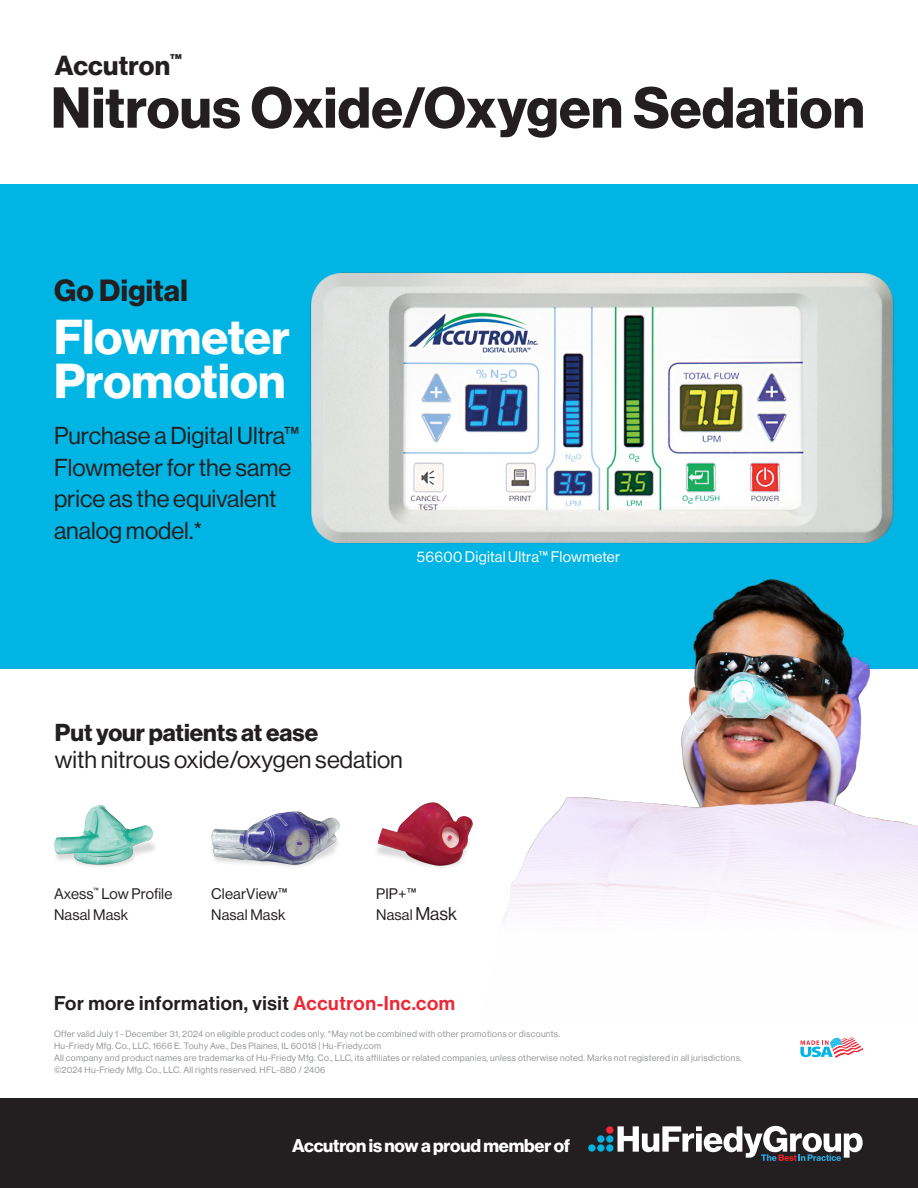
<style>
.page{position:relative;width:918px;height:1188px;background:#fff}
.page>*{position:absolute;margin:0;border:0;box-sizing:border-box;transform-origin:0 0}
.t1{font:56.55px "N Haas Grotesk DS Pro 75 Bd";letter-spacing:.005em;color:#231f20}
.t2{font:48px/43.5px "N Haas Grotesk DS Pro 75 Bd";letter-spacing:.005em;color:#fff}
.t3{font:30px "N Haas Grotesk DS Pro 75 Bd";letter-spacing:.01em;color:#231f20}
.t4{font:27px "N Haas Grotesk DS Pro 75 Bd";letter-spacing:.01em;color:#231f20}
.t5{font:24px/31.5px "N Haas Grotesk DS Pro 55 Rg";color:#231f20}
.Legal_Copy{font:19.5px "N Haas Grotesk DS Pro 65 Md";letter-spacing:.03em;color:#231f20}
.t6{font:18px "N Haas Grotesk DS Pro 75 Bd";letter-spacing:-.01em;color:#fff}
.t7{font:15px/21px "N Haas Grotesk DS Pro 55 Rg";letter-spacing:.01em;color:#231f20}
.t8{font:15px "N Haas Grotesk DS Pro 55 Rg";letter-spacing:.015em;color:#fff}
.Legal_Copy-2{font:9px/12px "N Haas Grotesk DS Pro 55 Rg";letter-spacing:.03em;color:#939598}
.s1{font-family:"N Haas Grotesk DS Pro 75 Bd"}
.s2{font-size:18px}
.s3{color:#ed2736}
</style>
<div class="page">
<div style="left:0;top:184px;width:918px;height:485px;background:#00b4e3"></div>
<img style="left:310px;top:272px;width:584px;height:272px">
<img style="left:54px;top:805px;width:101px;height:62px">
<img style="left:211px;top:811px;width:129px;height:56px">
<img style="left:377px;top:802px;width:83px;height:65px">
<div style="left:0;top:1098px;width:918px;height:90px;background:#231f20"></div>
<div style="left:606px;top:1144px;width:8px;height:8px;background:#00b3e3;border-radius:50%"></div>
<div style="left:606px;top:1135px;width:8px;height:8px;background:#00b3e3;border-radius:50%"></div>
<div style="left:597px;top:1144px;width:8px;height:8px;background:#00b3e3;border-radius:50%"></div>
<div style="left:588px;top:1144px;width:8px;height:8px;background:#00b3e3;border-radius:50%"></div>
<div style="left:597px;top:1135px;width:8px;height:8px;background:#00b3e3;border-radius:50%"></div>
<div style="left:606px;top:1126px;width:8px;height:8px;background:#f72735;border-radius:50%"></div>
<svg style="left:618px;top:1126px;width:245px;height:35px"></svg>
<img style="left:460px;top:579px;width:458px;height:345px">
<svg style="left:800px;top:1037px;width:64px;height:21px"></svg>
<p class="t4" style="left:55px;top:49px;width:129px">Accutron<sup>™</sup></p>
<p class="t1" style="left:51px;top:75px;width:815px">Nitrous Oxide/Oxygen Sedation</p>
<p class="t3" style="left:54px;top:273px;width:135px">Go Digital</p>
<p class="t2" style="left:54px;top:317px;width:237px">Flowmeter<br>Promotion</p>
<p class="t5" style="left:54px;top:420px;width:247px">Purchase a Digital Ultra™<br>Flowmeter for the same price as the equivalent analog model.*</p>
<p class="t8" style="left:417px;top:548px;width:205px">56600 Digital Ultra™ Flowmeter</p>
<p class="t5" style="left:55px;top:720px;width:350px;line-height:27px"><span class="s1">Put your patients at ease<br></span>with nitrous oxide/oxygen sedation</p>
<p class="t7" style="left:54px;top:883px;width:120px">Axess<sup>™</sup> Low Profile<br>Nasal Mask</p>
<p class="t7" style="left:211px;top:883px;width:78px">ClearView™<br>Nasal Mask</p>
<p class="t7" style="left:376px;top:883px;width:82px">PIP+™<br>Nasal <span class="s2">Mask</span></p>
<p class="Legal_Copy" style="left:54px;top:992px;width:403px">For more information, visit <span class="s3">Accutron-Inc.com</span></p>
<p class="Legal_Copy-2" style="left:54px;top:1028px;width:508px">Offer valid July 1 - December 31, 2024 on eligible product codes only. *May not be combined with other promotions or discounts.<br>Hu-Friedy Mfg. Co., LLC, 1666 E. Touhy Ave., Des Plaines, IL 60018 | Hu-Friedy.com</p>
<p class="Legal_Copy-2" style="left:54px;top:1052px;width:689px">All company and product names are trademarks of Hu-Friedy Mfg. Co., LLC, its affiliates or related companies, unless otherwise noted. Marks not registered in all jurisdictions.</p>
<p class="Legal_Copy-2" style="left:54px;top:1064px;width:273px">©2024 Hu-Friedy Mfg. Co., LLC. All rights reserved. HFL-880 / 2406</p>
<p class="t6" style="left:292px;top:1135px;width:280px">Accutron is now a proud member of</p>
</div>
